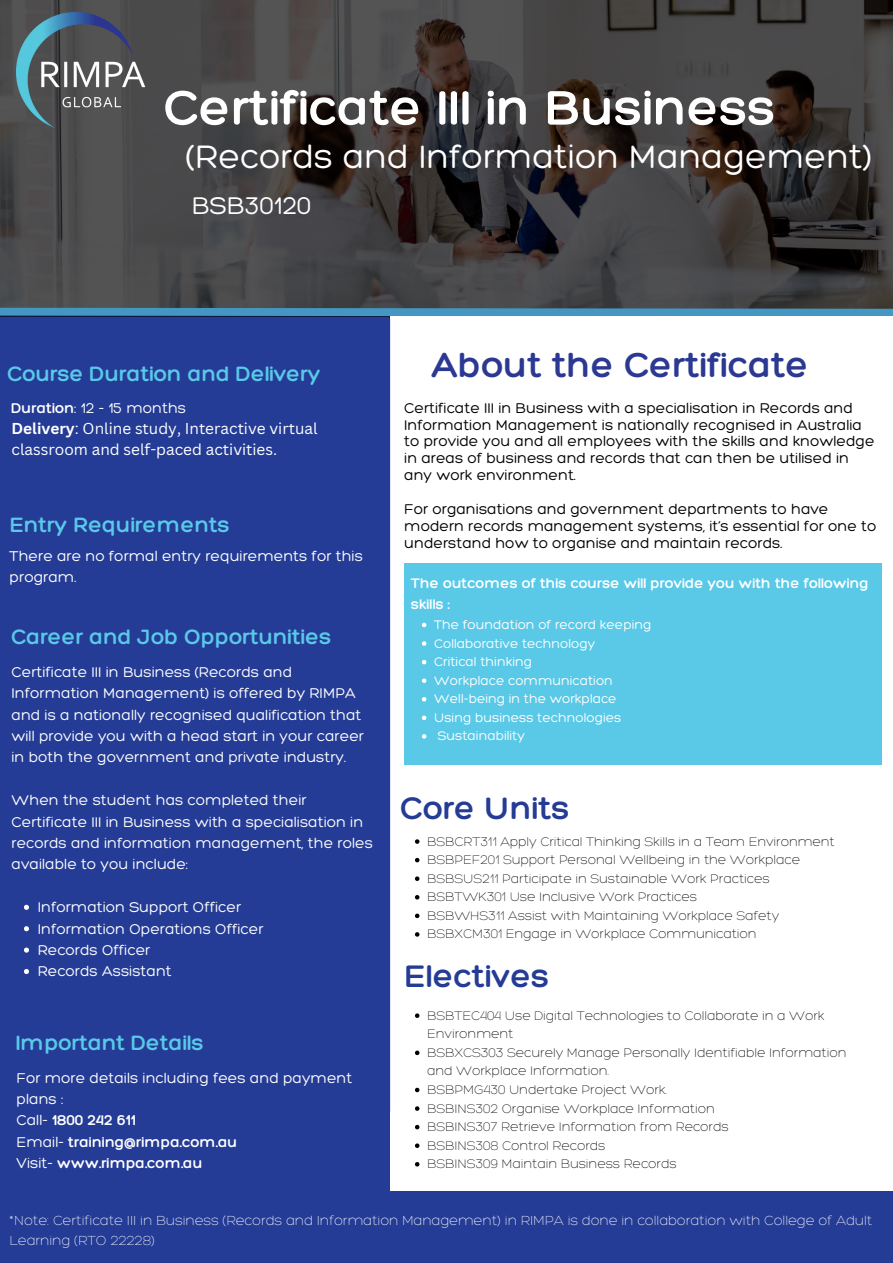
<style>
.page{position:relative;width:893px;height:1263px;background:#253c96}
.page>*{position:absolute;margin:0;border:0;box-sizing:border-box;transform-origin:0 0}
.t1{font:300 52.5px "Hero";color:#fff}
.t2{font:300 37.5px "Hero";color:#2c3992}
.t3{font:300 35.25px "Hero";color:#fff}
.t4{font:300 33.75px "Hero";color:#253c96}
.t5{font:300 26.25px "Hero";color:#fff}
.t6{font:300 22.5px "Hero";color:#59c9e7}
.t7{font:300 15.38px/21.4px "Hero";color:#fff}
.t8{font:300 15.38px/16.9px "Hero";color:#000}
.t9{font:15.38px/21.4px "Canva Sans";color:#fff}
.t10{font:300 15.38px "Hero";color:#fff}
.t11{font:300 15px/20.9px "Hero";color:#fff}
.t12{font:300 14.25px/19.7px "Hero";color:#fff}
.t13{font:300 13.5px/18.6px "Hero";color:#000}
.t14{font:300 13.5px "Hero";color:#fff}
.s1{font-style:inherit}
.s2{font-weight:700}
</style>
<div class="page">
<svg style="left:0;top:0;width:892px;height:304px;background:#403e3e"></svg>
<img style="left:17px;top:13px;width:128px;height:115px">
<svg style="left:0;top:304px;width:893px;height:13px;background:#4a7b97"></svg>
<div style="left:390px;top:317px;width:503px;height:874px;background:#fff"></div>
<div style="left:404px;top:563px;width:477px;height:201px;background:#59c9e7"></div>
<svg style="left:422px;top:623px;width:4px;height:4px"></svg>
<svg style="left:422px;top:641px;width:4px;height:5px"></svg>
<svg style="left:422px;top:660px;width:4px;height:4px"></svg>
<svg style="left:422px;top:678px;width:4px;height:5px"></svg>
<svg style="left:422px;top:697px;width:4px;height:4px"></svg>
<svg style="left:422px;top:715px;width:4px;height:5px"></svg>
<svg style="left:422px;top:734px;width:4px;height:5px"></svg>
<svg style="left:415px;top:1013px;width:4px;height:5px"></svg>
<svg style="left:415px;top:1050px;width:4px;height:5px"></svg>
<svg style="left:415px;top:1088px;width:4px;height:4px"></svg>
<svg style="left:415px;top:1106px;width:4px;height:5px"></svg>
<svg style="left:415px;top:1125px;width:4px;height:4px"></svg>
<svg style="left:415px;top:1143px;width:4px;height:5px"></svg>
<svg style="left:415px;top:1162px;width:4px;height:4px"></svg>
<svg style="left:415px;top:839px;width:4px;height:5px"></svg>
<svg style="left:415px;top:858px;width:4px;height:4px"></svg>
<svg style="left:415px;top:876px;width:4px;height:5px"></svg>
<svg style="left:415px;top:895px;width:4px;height:4px"></svg>
<svg style="left:415px;top:913px;width:4px;height:5px"></svg>
<svg style="left:415px;top:932px;width:4px;height:5px"></svg>
<svg style="left:24px;top:905px;width:5px;height:5px"></svg>
<svg style="left:24px;top:926px;width:5px;height:5px"></svg>
<svg style="left:24px;top:947px;width:5px;height:6px"></svg>
<svg style="left:24px;top:969px;width:5px;height:5px"></svg>
<p class="t1" style="left:164px;top:75px;width:613px">Certificate III in Business</p>
<p class="t3" style="left:186px;top:135px;width:688px">(Records and Information Management)</p>
<p class="t5" style="left:192px;top:189px;width:121px">BSB30120</p>
<p class="t6" style="left:7px;top:359px;width:315px">Course Duration and Delivery</p>
<p class="t7" style="left:12px;top:396px;width:176px"><span class="s1">Duration</span>: 12 - 15 months</p>
<p class="t9" style="left:12px;top:417px;width:307px"><span class="s2">Delivery</span>: Online study, Interactive virtual classroom and self-paced activities.</p>
<p class="t6" style="left:10px;top:510px;width:222px">Entry Requirements</p>
<p class="t7" style="left:10px;top:545px;width:355px">There are no formal entry requirements for this program.</p>
<p class="t6" style="left:12px;top:623px;width:321px">Career and Job Opportunities</p>
<p class="t7" style="left:12px;top:661px;width:354px">Certificate III in Business (Records and Information Management) is offered by RIMPA and is a nationally recognised qualification that will provide you with a head start in your career in both the government and private industry.</p>
<p class="t7" style="left:12px;top:789px;width:363px">When the student has completed their Certificate III in Business with a specialisation in records and information management, the roles available to you include:</p>
<p class="t7" style="left:38px;top:896px;width:205px">Information Support Officer</p>
<p class="t7" style="left:38px;top:917px;width:227px">Information Operations Officer</p>
<p class="t7" style="left:38px;top:939px;width:114px">Records Officer</p>
<p class="t7" style="left:38px;top:960px;width:136px">Records Assistant</p>
<p class="t6" style="left:16px;top:1028px;width:190px">Important Details</p>
<p class="t7" style="left:17px;top:1066px;width:337px">For more details including fees and payment plans :</p>
<p class="t10" style="left:17px;top:1111px;width:121px"><span class="s1">Call-</span> 1800 242 611</p>
<p class="t10" style="left:17px;top:1132px;width:222px"><span class="s1">Email-</span> training@rimpa.com.au</p>
<p class="t10" style="left:17px;top:1153px;width:188px"><span class="s1">Visit-</span> www.rimpa.com.au</p>
<p class="t2" style="left:432px;top:341px;width:378px">About the Certificate</p>
<p class="t8" style="left:404px;top:399px;width:472px">Certificate III in Business with a specialisation in Records and Information Management is nationally recognised in Australia to provide you and all employees with the skills and knowledge in areas of business and records that can then be utilised in any work environment.</p>
<p class="t8" style="left:404px;top:500px;width:473px">For organisations and government departments to have modern records management systems, it’s essential for one to understand how to organise and maintain records.</p>
<p class="t11" style="left:411px;top:573px;width:459px">The outcomes of this course will provide you with the following skills :</p>
<p class="t14" style="left:434px;top:616px;width:219px">The foundation of record keeping</p>
<p class="t14" style="left:434px;top:635px;width:163px">Collaborative technology</p>
<p class="t14" style="left:434px;top:653px;width:99px">Critical thinking</p>
<p class="t14" style="left:434px;top:672px;width:180px">Workplace communication</p>
<p class="t14" style="left:434px;top:690px;width:184px">Well-being in the workplace</p>
<p class="t14" style="left:434px;top:709px;width:189px">Using business technologies</p>
<p class="t14" style="left:438px;top:727px;width:89px">Sustainability</p>
<p class="t4" style="left:400px;top:787px;width:171px">Core Units</p>
<p class="t13" style="left:427px;top:831px;width:409px">BSBCRT311 Apply Critical Thinking Skills in a Team Environment</p>
<p class="t13" style="left:427px;top:850px;width:374px">BSBPEF201 Support Personal Wellbeing in the Workplace</p>
<p class="t13" style="left:427px;top:868px;width:344px">BSBSUS211 Participate in Sustainable Work Practices</p>
<p class="t13" style="left:427px;top:887px;width:271px">BSBTWK301 Use Inclusive Work Practices</p>
<p class="t13" style="left:427px;top:906px;width:353px">BSBWHS311 Assist with Maintaining Workplace Safety</p>
<p class="t13" style="left:427px;top:924px;width:331px">BSBXCM301 Engage in Workplace Communication</p>
<p class="t4" style="left:405px;top:955px;width:146px">Electives</p>
<p class="t13" style="left:427px;top:1005px;width:399px">BSBTEC404 Use Digital Technologies to Collaborate in a Work<br>Environment</p>
<p class="t13" style="left:427px;top:1043px;width:421px">BSBXCS303 Securely Manage Personally Identifiable Information and Workplace Information.</p>
<p class="t13" style="left:427px;top:1080px;width:242px">BSBPMG430 Undertake Project Work.</p>
<p class="t13" style="left:427px;top:1098px;width:289px">BSBINS302 Organise Workplace Information</p>
<p class="t13" style="left:427px;top:1117px;width:303px">BSBINS307 Retrieve Information from Records</p>
<p class="t13" style="left:427px;top:1135px;width:180px">BSBINS308 Control Records</p>
<p class="t13" style="left:427px;top:1154px;width:251px">BSBINS309 Maintain Business Records</p>
<p class="t12" style="left:10px;top:1210px;width:864px">*Note: Certificate III in Business (Records and Information Management) in RIMPA is done in collaboration with College of Adult<br>Learning (RTO 22228)</p>
</div>
